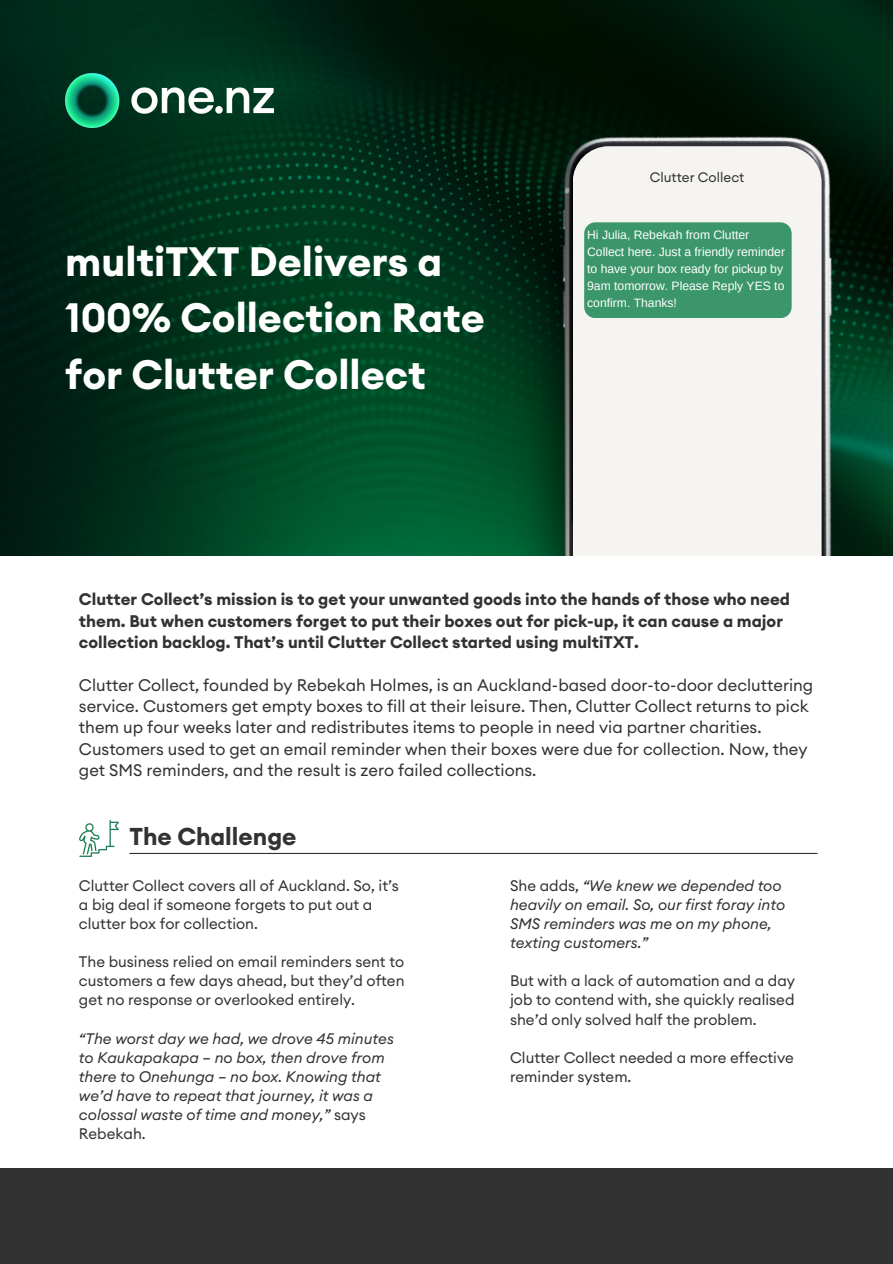
<style>
.page{position:relative;width:893px;height:1264px;background:#fff}
.page>*{position:absolute;margin:0;border:0;box-sizing:border-box;transform-origin:0 0}
.t1{font:700 40.35px/56.2px "Euclid Circular A";color:#fff}
.t2{font:700 24px "Euclid Circular A";color:#323232}
.t3{font:16.5px/21.3px "Euclid Circular A";color:#323232}
.t4{font:700 16.5px/21.3px "Euclid Circular A";color:#323232}
.t5{font:15px/19.2px "Euclid Circular A";color:#323232}
.t6{font:italic 15px/19.2px "Euclid Circular A";color:#323232}
.t7{font:13.5px "Euclid Circular A";color:#323232}
.t8{font:12.15px/16.8px "Arimo";color:#fff}
.s1{font-style:normal}
</style>
<div class="page">
<img style="left:0;top:0;width:892px;height:556px">
<img style="left:65px;top:73px;width:208px;height:54px">
<div style="left:0;top:1168px;width:892px;height:95px;background:#323232"></div>
<img style="left:297px;top:29px;width:595px;height:527px">
<div style="left:572px;top:146px;width:249px;height:512px;background:#f6f4f1;border-radius:36px"></div>
<div style="left:584px;top:222px;width:207px;height:96px;background:#3b966b;border-radius:11px"></div>
<div style="left:0;top:556px;width:892px;height:612px;background:#fff"></div>
<hr style="left:129px;top:852px;width:688px;height:2px;background:#323232">
<svg style="left:79px;top:820px;width:40px;height:36px"></svg>
<p class="t1" style="left:65px;top:233px;width:421px">multiTXT Delivers a<br>100% Collection Rate for Clutter Collect</p>
<p class="t7" style="left:649px;top:168px;width:96px">Clutter Collect</p>
<p class="t8" style="left:587px;top:226px;width:199px">Hi Julia, Rebekah from Clutter<br>Collect here. Just a friendly reminder to have your box ready for pickup by<br>9am tomorrow. Please Reply YES to confirm. Thanks!</p>
<p class="t4" style="left:79px;top:588px;width:712px">Clutter Collect’s mission is to get your unwanted goods into the hands of those who need them. But when customers forget to put their boxes out for pick-up, it can cause a major collection backlog. That’s until Clutter Collect started using multiTXT.</p>
<p class="t3" style="left:79px;top:674px;width:735px">Clutter Collect, founded by Rebekah Holmes, is an Auckland-based door-to-door decluttering service. Customers get empty boxes to fill at their leisure. Then, Clutter Collect returns to pick them up four weeks later and redistributes items to people in need via partner charities.<br>Customers used to get an email reminder when their boxes were due for collection. Now, they get SMS reminders, and the result is zero failed collections.</p>
<p class="t2" style="left:129px;top:820px;width:168px">The Challenge</p>
<p class="t5" style="left:79px;top:875px;width:321px">Clutter Collect covers all of Auckland. So, it’s a big deal if someone forgets to put out a clutter box for collection.</p>
<p class="t5" style="left:79px;top:952px;width:327px;text-align:justify">The business relied on email reminders sent to customers a few days ahead, but they’d often get no response or overlooked entirely.</p>
<p class="t6" style="left:79px;top:1028px;width:316px">“The worst day we had, we drove 45 minutes to Kaukapakapa – no box, then drove from there to Onehunga – no box. Knowing that we’d have to repeat that journey, it was a colossal waste of time and money,” <span class="s1">says Rebekah.</span></p>
<p class="t6" style="left:510px;top:875px;width:276px"><span class="s1">She adds,</span> “We knew we depended too heavily on email. So, our first foray into<br>SMS reminders was me on my phone, texting customers.”</p>
<p class="t5" style="left:510px;top:971px;width:286px;text-align:justify">But with a lack of automation and a day job to contend with, she quickly realised she’d only solved half the problem.</p>
<p class="t5" style="left:510px;top:1047px;width:285px">Clutter Collect needed a more effective reminder system.</p>
</div>
